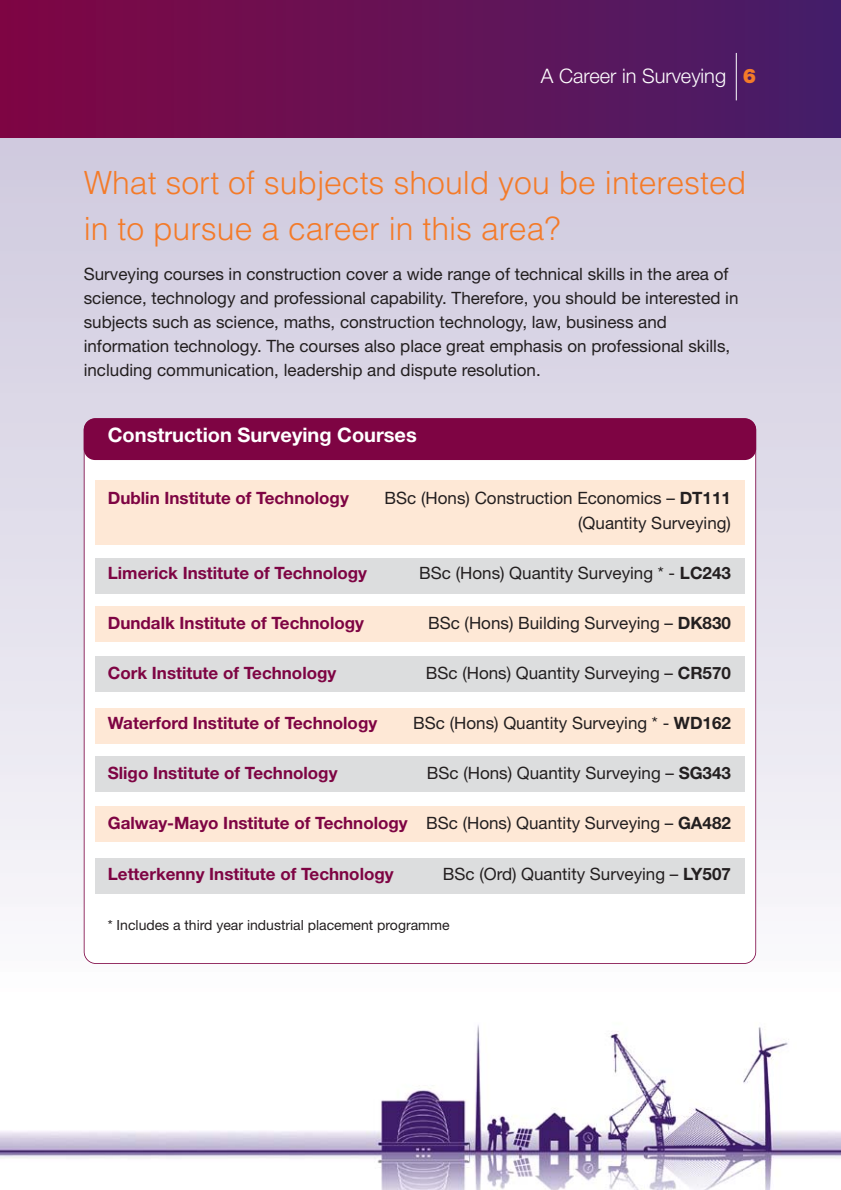
<style>
.page{position:relative;width:841px;height:1190px;background:#fff}
.page>*{position:absolute;margin:0;border:0;box-sizing:border-box;transform-origin:0 0}
.t1{font:300 32px/45.6px "Helvetica";color:#f47b29}
.t2{font:700 20px "Helvetica Neue";color:#fff}
.t3{font:300 20px "Helvetica Neue";color:#fff}
.t4{font:17px/24px "Helvetica Neue";color:#231f20}
.t5{font:700 17px "Helvetica Neue";color:#7e0443}
.t6{font:14px "Helvetica Neue";color:#231f20}
.s1{font-weight:900;color:#f47b29}
.s2{font-weight:700}
.s3{font-weight:400;color:#231f20}
.s4{color:#231f20}
</style>
<div class="page">
<div style="left:0;top:137px;width:840px;height:859px;background:linear-gradient(to bottom,#cec9de,#f9f8fa)"></div>
<div style="left:0;top:0;width:840px;height:137px;background:linear-gradient(to right,#810643,#471f69)"></div>
<img style="left:0;top:1025px;width:840px;height:164px">
<hr style="left:735px;top:53px;width:1px;height:47px;background:#fff">
<div style="left:84px;top:419px;width:671px;height:544px;background:#fff;border-radius:11px"></div>
<div style="left:84px;top:418px;width:671px;height:42px;background:#7e0443;border-radius:11px"></div>
<div style="left:95px;top:480px;width:648px;height:64px;background:#fee8d6"></div>
<div style="left:95px;top:558px;width:648px;height:36px;background:#dcddde"></div>
<div style="left:95px;top:606px;width:648px;height:36px;background:#fee8d6"></div>
<div style="left:95px;top:656px;width:648px;height:36px;background:#dcddde"></div>
<div style="left:95px;top:708px;width:648px;height:36px;background:#fee8d6"></div>
<div style="left:95px;top:756px;width:648px;height:36px;background:#dcddde"></div>
<div style="left:95px;top:806px;width:648px;height:36px;background:#fee8d6"></div>
<div style="left:95px;top:858px;width:648px;height:36px;background:#dcddde"></div>
<p class="t3" style="left:541px;top:69px;width:217px">A Career in Surveying <span class="s1">6</span></p>
<h1 class="t1" style="left:84px;top:163px;width:664px">What sort of subjects should you be interested in to pursue a career in this area?</h1>
<p class="t4" style="left:84px;top:263px;width:656px">Surveying courses in construction cover a wide range of technical skills in the area of science, technology and professional capability. Therefore, you should be interested in subjects such as science, maths, construction technology, law, business and information technology. The courses also place great emphasis on professional skills, including communication, leadership and dispute resolution.</p>
<p class="t2" style="left:108px;top:428px;width:310px">Construction Surveying Courses</p>
<p class="t5" style="left:108px;top:492px;width:242px">Dublin Institute of Technology</p>
<p class="t4" style="left:384px;top:487px;width:348px;line-height:25px;text-align:right">BSc (Hons) Construction Economics – <span class="s2">DT111 </span>(Quantity Surveying)</p>
<p class="t5" style="left:108px;top:567px;width:261px">Limerick Institute of Technology</p>
<p class="t4" style="left:419px;top:563px;width:313px">BSc (Hons) Quantity Surveying * - <span class="s2">LC243</span></p>
<p class="t5" style="left:108px;top:617px;width:257px">Dundalk Institute of Technology</p>
<p class="t4" style="left:428px;top:613px;width:304px">BSc (Hons) Building Surveying – <span class="s2">DK830</span></p>
<p class="t5" style="left:108px;top:667px;width:230px">Cork Institute of Technology</p>
<p class="t4" style="left:426px;top:663px;width:306px">BSc (Hons) Quantity Surveying – <span class="s2">CR570</span></p>
<p class="t5" style="left:108px;top:717px;width:271px">Waterford Institute of Technology</p>
<p class="t4" style="left:413px;top:713px;width:319px">BSc (Hons) Quantity Surveying * - <span class="s2">WD162</span></p>
<p class="t5" style="left:108px;top:767px;width:231px">Sligo Institute of Technology</p>
<p class="t4" style="left:426px;top:763px;width:305px">BSc (Hons) Quantity Surveying – <span class="s2">SG343</span></p>
<p class="t5" style="left:108px;top:817px;width:624px">Galway-Mayo Institute of Technology <span class="s3">BSc (Hons) Quantity Surveying –</span> <span class="s4">GA482</span></p>
<p class="t5" style="left:108px;top:867px;width:287px">Letterkenny Institute of Technology</p>
<p class="t4" style="left:442px;top:863px;width:289px">BSc (Ord) Quantity Surveying – <span class="s2">LY507</span></p>
<p class="t6" style="left:108px;top:919px;width:343px">* Includes a third year industrial placement programme</p>
</div>
